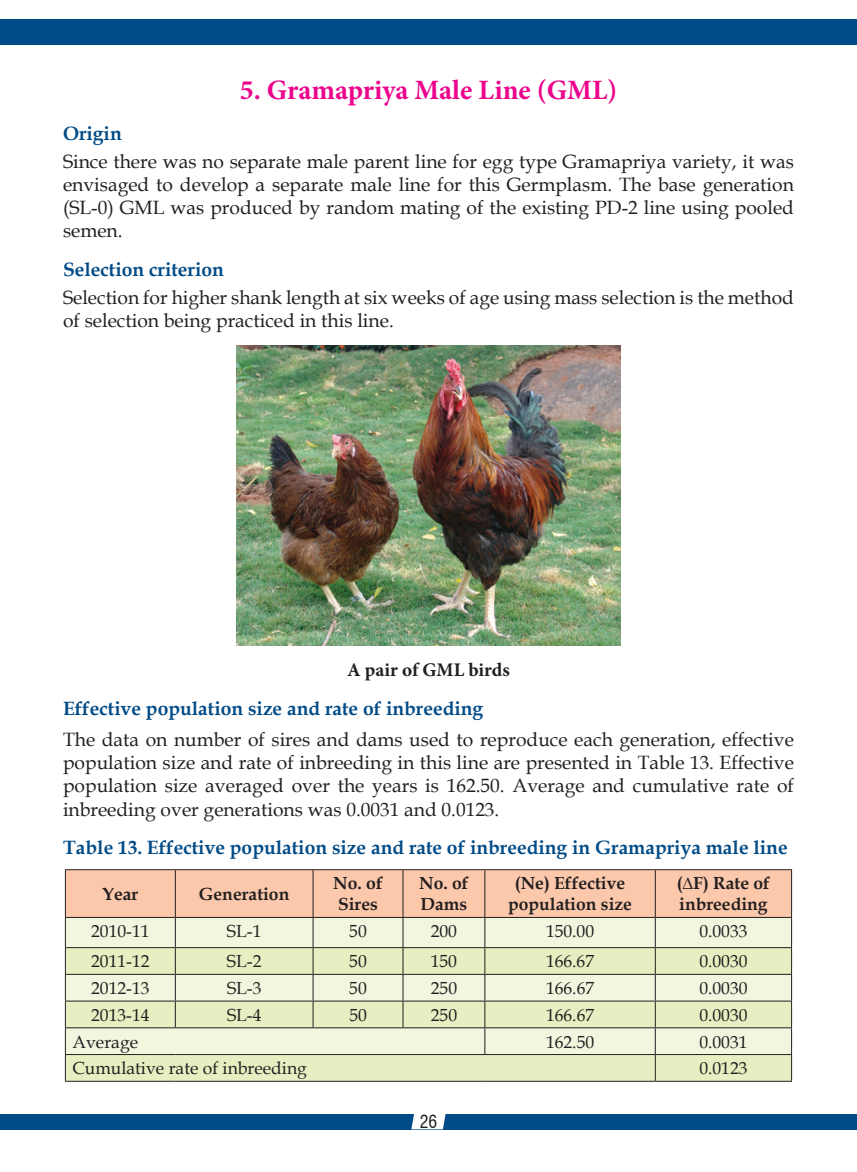
<style>
.page{position:relative;width:857px;height:1172px;background:#fff}
.page>*{position:absolute;margin:0;border:0;box-sizing:border-box;transform-origin:0 0}
.t1{font:700 28px "Minion Pro";color:#ed028c}
.t2{font:19.25px/23.1px "Book Antiqua";color:#231f20;text-align:justify}
.t3{font:700 19.25px "Book Antiqua";color:#004b87}
.t4{font:700 19.25px "Minion Pro";color:#231f20}
.t5{font:17.5px "Book Antiqua";color:#231f20}
.t6{font:700 17.5px/21px "Book Antiqua";color:#231f20}
.t7{font:condensed 17.5px "Swiss 721 BT";color:#231f20}
</style>
<div class="page">
<div style="left:0;top:1114px;width:857px;height:15px;background:#004b87"></div>
<div style="left:0;top:19px;width:857px;height:25px;background:#004b87"></div>
<svg style="left:411px;top:1114px;width:35px;height:15px"></svg>
<img style="left:237px;top:346px;width:383px;height:299px">
<hr style="left:65px;top:869px;width:110px;height:1px;background:#231f20">
<hr style="left:175px;top:869px;width:138px;height:1px;background:#231f20">
<hr style="left:313px;top:869px;width:90px;height:1px;background:#231f20">
<hr style="left:403px;top:869px;width:82px;height:1px;background:#231f20">
<hr style="left:485px;top:869px;width:170px;height:1px;background:#231f20">
<hr style="left:655px;top:869px;width:137px;height:1px;background:#231f20">
<svg style="left:65px;top:870px;width:727px;height:211px;background:#e7e1c1"></svg>
<hr style="left:65px;top:1081px;width:110px;height:1px;background:#231f20">
<hr style="left:175px;top:1081px;width:138px;height:1px;background:#231f20">
<hr style="left:313px;top:1081px;width:90px;height:1px;background:#231f20">
<hr style="left:403px;top:1081px;width:82px;height:1px;background:#231f20">
<hr style="left:485px;top:1081px;width:170px;height:1px;background:#231f20">
<hr style="left:655px;top:1081px;width:137px;height:1px;background:#231f20">
<h1 class="t1" style="left:240px;top:70px;width:379px">5. Gramapriya Male Line (GML)</h1>
<p class="t3" style="left:63px;top:120px;width:60px">Origin</p>
<p class="t2" style="left:63px;top:149px;width:732px">Since there was no separate male parent line for egg type Gramapriya variety, it was envisaged to develop a separate male line for this Germplasm. The base generation (SL-0) GML was produced by random mating of the existing PD-2 line using pooled semen.</p>
<p class="t3" style="left:63px;top:256px;width:162px">Selection criterion</p>
<p class="t2" style="left:63px;top:285px;width:732px">Selection for higher shank length at six weeks of age using mass selection is the method of selection being practiced in this line.</p>
<p class="t4" style="left:347px;top:657px;width:164px">A pair of GML birds</p>
<p class="t3" style="left:63px;top:695px;width:422px">Effective population size and rate of inbreeding</p>
<p class="t2" style="left:63px;top:728px;width:732px">The data on number of sires and dams used to reproduce each generation, effective population size and rate of inbreeding in this line are presented in Table 13. Effective population size averaged over the years is 162.50. Average and cumulative rate of inbreeding over generations was 0.0031 and 0.0123.</p>
<p class="t3" style="left:63px;top:835px;width:726px">Table 13. Effective population size and rate of inbreeding in Gramapriya male line</p>
<p class="t6" style="left:102px;top:883px;width:37px">Year</p>
<p class="t6" style="left:199px;top:883px;width:92px">Generation</p>
<p class="t6" style="left:333px;top:873px;width:51px">No. of<br>Sires</p>
<p class="t6" style="left:419px;top:873px;width:51px">No. of<br>Dams</p>
<p class="t6" style="left:508px;top:873px;width:125px;text-align:center">(Ne) Effective population size</p>
<p class="t6" style="left:677px;top:873px;width:95px">(∆F) Rate of inbreeding</p>
<p class="t5" style="left:91px;top:919px;width:60px">2010-11</p>
<p class="t5" style="left:227px;top:919px;width:36px">SL-1</p>
<p class="t5" style="left:349px;top:919px;width:19px">50</p>
<p class="t5" style="left:431px;top:919px;width:28px">200</p>
<p class="t5" style="left:546px;top:919px;width:50px">150.00</p>
<p class="t5" style="left:699px;top:919px;width:50px">0.0033</p>
<p class="t5" style="left:91px;top:949px;width:60px">2011-12</p>
<p class="t5" style="left:227px;top:949px;width:36px">SL-2</p>
<p class="t5" style="left:349px;top:949px;width:19px">50</p>
<p class="t5" style="left:431px;top:949px;width:28px">150</p>
<p class="t5" style="left:546px;top:949px;width:50px">166.67</p>
<p class="t5" style="left:699px;top:949px;width:50px">0.0030</p>
<p class="t5" style="left:91px;top:976px;width:60px">2012-13</p>
<p class="t5" style="left:227px;top:976px;width:36px">SL-3</p>
<p class="t5" style="left:349px;top:976px;width:19px">50</p>
<p class="t5" style="left:431px;top:976px;width:28px">250</p>
<p class="t5" style="left:546px;top:976px;width:50px">166.67</p>
<p class="t5" style="left:699px;top:976px;width:50px">0.0030</p>
<p class="t5" style="left:91px;top:1003px;width:60px">2013-14</p>
<p class="t5" style="left:227px;top:1003px;width:36px">SL-4</p>
<p class="t5" style="left:349px;top:1003px;width:19px">50</p>
<p class="t5" style="left:431px;top:1003px;width:28px">250</p>
<p class="t5" style="left:546px;top:1003px;width:50px">166.67</p>
<p class="t5" style="left:699px;top:1003px;width:50px">0.0030</p>
<p class="t5" style="left:72px;top:1029px;width:67px">Average</p>
<p class="t5" style="left:546px;top:1029px;width:50px">162.50</p>
<p class="t5" style="left:699px;top:1029px;width:50px">0.0031</p>
<p class="t5" style="left:72px;top:1056px;width:236px">Cumulative rate of inbreeding</p>
<p class="t5" style="left:699px;top:1056px;width:50px">0.0123</p>
<p class="t7" style="left:420px;top:1111px;width:19px">26</p>
</div>
